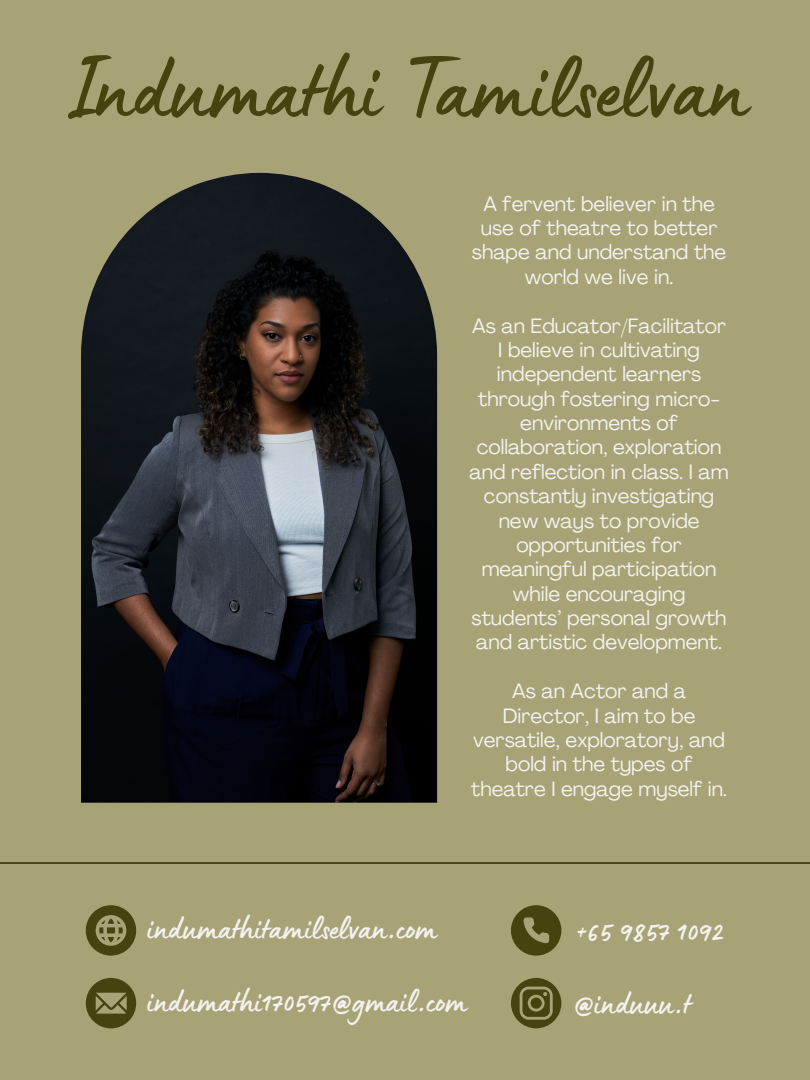
<style>
.page{position:relative;width:810px;height:1080px;background:#a7a376}
.page>*{position:absolute;margin:0;border:0;box-sizing:border-box;transform-origin:0 0}
.t1{font:91.31px "Lumios Marker";color:#454411}
.t2{font:34.38px "Lumios Marker";color:#f4f2f0}
.t3{font:20.5px/24.4px "Agrandir";color:#f4f2f0;text-align:center}
</style>
<div class="page">
<img style="left:81px;top:173px;width:356px;height:630px">
<hr style="left:0;top:862px;width:810px;height:2px;background:#454411">
<svg style="left:86px;top:905px;width:50px;height:51px"></svg>
<svg style="left:511px;top:905px;width:50px;height:51px"></svg>
<svg style="left:86px;top:978px;width:50px;height:50px"></svg>
<svg style="left:511px;top:978px;width:50px;height:50px"></svg>
<p class="t1" style="left:62px;top:60px;width:687px">Indumathi Tamilselvan</p>
<p class="t3" style="left:472px;top:193px;width:256px">A fervent believer in the use of theatre to better shape and understand the world we live in.</p>
<p class="t3" style="left:470px;top:315px;width:261px">As an Educator/Facilitator<br>I believe in cultivating independent learners through fostering micro&shy;environments of collaboration, exploration and reflection in class. I am constantly investigating new ways to provide opportunities for meaningful participation while encouraging students’ personal growth and artistic development.</p>
<p class="t3" style="left:471px;top:681px;width:257px">As an Actor and a<br>Director, I aim to be versatile, exploratory, and bold in the types of theatre I engage myself in.</p>
<p class="t2" style="left:147px;top:918px;width:292px">indumathitamilselvan.com</p>
<p class="t2" style="left:575px;top:919px;width:150px">+65 9857 1092</p>
<p class="t2" style="left:147px;top:990px;width:322px">indumathi170597@gmail.com</p>
<p class="t2" style="left:573px;top:992px;width:120px">@induuu.t</p>
</div>
